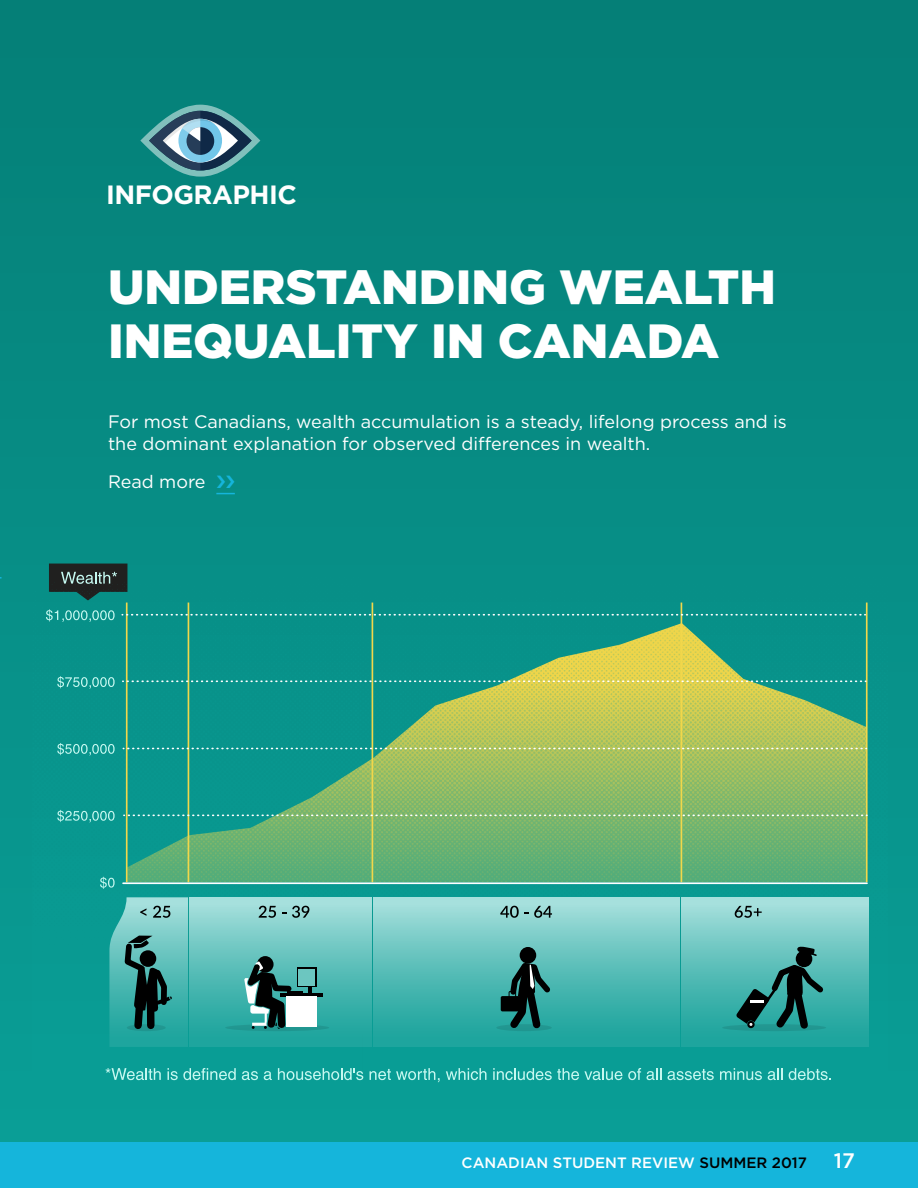
<style>
.page{position:relative;width:918px;height:1188px;background:#fff}
.page>*{position:absolute;margin:0;border:0;box-sizing:border-box;transform-origin:0 0}
.t1{font:900 48px/54px "Gotham";color:#fff}
.t2{font:700 26.4px "Gotham";letter-spacing:-.02em;color:#fff}
.t3{font:500 21px "Gotham";color:#fff}
.t4{font:18px/22.5px "Gotham";color:#fff}
.t5{font:500 15px "Gotham";color:#fff}
.s1{color:#000}
</style>
<div class="page">
<div style="left:0;top:1140px;width:918px;height:48px;background:#15b5db"></div>
<div style="left:0;top:1px;width:918px;height:1140px;background:linear-gradient(to bottom,#057f77,#0a9e96)"></div>
<img style="left:32px;top:538px;width:856px;height:559px">
<svg style="left:49px;top:564px;width:78px;height:36px;background:#284643"></svg>
<div style="left:190px;top:897px;width:182px;height:150px;background:linear-gradient(to bottom,#a4dedb,#119f97)"></div>
<div style="left:373px;top:897px;width:307px;height:150px;background:linear-gradient(to bottom,#a5dfdc,#119f97)"></div>
<div style="left:682px;top:897px;width:186px;height:150px;background:linear-gradient(to bottom,#a5dfdb,#119f97)"></div>
<div style="left:520px;top:947px;width:16px;height:17px;background:#000;border-radius:50%"></div>
<div style="left:501px;top:996px;width:22px;height:15px;background:#000;border-radius:2px"></div>
<svg style="left:504px;top:960px;width:51px;height:75px;background:#296c68"></svg>
<svg style="left:496px;top:1024px;width:56px;height:7px"></svg>
<svg style="left:736px;top:946px;width:92px;height:88px;background:#368480"></svg>
<div style="left:225px;top:1024px;width:104px;height:7px;background:#219791;border-radius:50%"></div>
<svg style="left:257px;top:956px;width:17px;height:17px"></svg>
<hr style="left:280px;top:993px;width:42px;height:3px;background:#000">
<div style="left:286px;top:996px;width:31px;height:31px;background:#fff"></div>
<div style="left:297px;top:968px;width:20px;height:19px;background:#000"></div>
<div style="left:299px;top:969px;width:16px;height:17px;background:#6cc6c0"></div>
<svg style="left:238px;top:960px;width:74px;height:73px"></svg>
<svg style="left:500px;top:906px;width:28px;height:12px"></svg>
<svg style="left:534px;top:906px;width:18px;height:12px"></svg>
<svg style="left:735px;top:906px;width:27px;height:12px"></svg>
<svg style="left:259px;top:906px;width:17px;height:12px"></svg>
<svg style="left:292px;top:906px;width:17px;height:12px"></svg>
<svg style="left:109px;top:897px;width:79px;height:150px;background:#469c97"></svg>
<svg style="left:722px;top:1024px;width:104px;height:7px"></svg>
<hr style="left:126px;top:603px;width:2px;height:279px;background:#f1d74b">
<hr style="left:188px;top:603px;width:1px;height:279px;background:#f1d74b">
<hr style="left:372px;top:603px;width:1px;height:279px;background:#f1d74b">
<hr style="left:681px;top:603px;width:1px;height:279px;background:#f1d74b">
<hr style="left:866px;top:603px;width:2px;height:279px;background:#f1d74b">
<svg style="left:124px;top:815px;width:744px;height:1px"></svg>
<svg style="left:123px;top:748px;width:744px;height:1px"></svg>
<svg style="left:123px;top:680px;width:743px;height:2px"></svg>
<svg style="left:122px;top:614px;width:744px;height:2px"></svg>
<hr style="left:123px;top:882px;width:744px;height:2px;background:#fff">
<svg style="left:106px;top:1068px;width:55px;height:12px"></svg>
<svg style="left:168px;top:1068px;width:68px;height:12px"></svg>
<svg style="left:242px;top:1071px;width:16px;height:9px"></svg>
<svg style="left:264px;top:1071px;width:8px;height:9px"></svg>
<svg style="left:278px;top:1068px;width:85px;height:12px"></svg>
<svg style="left:370px;top:1068px;width:70px;height:14px"></svg>
<svg style="left:446px;top:1068px;width:41px;height:12px"></svg>
<svg style="left:493px;top:1068px;width:129px;height:12px;background:#41b8b0"></svg>
<svg style="left:628px;top:1068px;width:13px;height:12px"></svg>
<svg style="left:647px;top:1068px;width:14px;height:12px"></svg>
<svg style="left:667px;top:1069px;width:47px;height:11px"></svg>
<svg style="left:720px;top:1068px;width:42px;height:12px"></svg>
<svg style="left:768px;top:1068px;width:14px;height:12px"></svg>
<svg style="left:789px;top:1068px;width:42px;height:12px"></svg>
<svg style="left:100px;top:877px;width:15px;height:12px"></svg>
<svg style="left:57px;top:810px;width:58px;height:13px"></svg>
<svg style="left:57px;top:743px;width:58px;height:13px"></svg>
<svg style="left:57px;top:676px;width:58px;height:13px"></svg>
<svg style="left:46px;top:609px;width:69px;height:13px"></svg>
<svg style="left:140px;top:105px;width:120px;height:72px;background:#428991"></svg>
<svg style="left:216px;top:475px;width:19px;height:19px"></svg>
<h2 class="t2" style="left:106px;top:177px;width:192px">INFOGRAPHIC</h2>
<h1 class="t1" style="left:108px;top:259px;width:670px">UNDERSTANDING WEALTH<br>INEQUALITY IN CANADA</h1>
<p class="t4" style="left:108px;top:410px;width:680px">For most Canadians, wealth accumulation is a steady, lifelong process and is the dominant explanation for observed differences in wealth.</p>
<p class="t4" style="left:108px;top:470px;width:99px">Read more</p>
<p class="t5" style="left:462px;top:1153px;width:347px">CANADIAN STUDENT REVIEW <span class="s1">SUMMER 2017</span></p>
<p class="t3" style="left:834px;top:1147px;width:23px">17</p>
</div>
